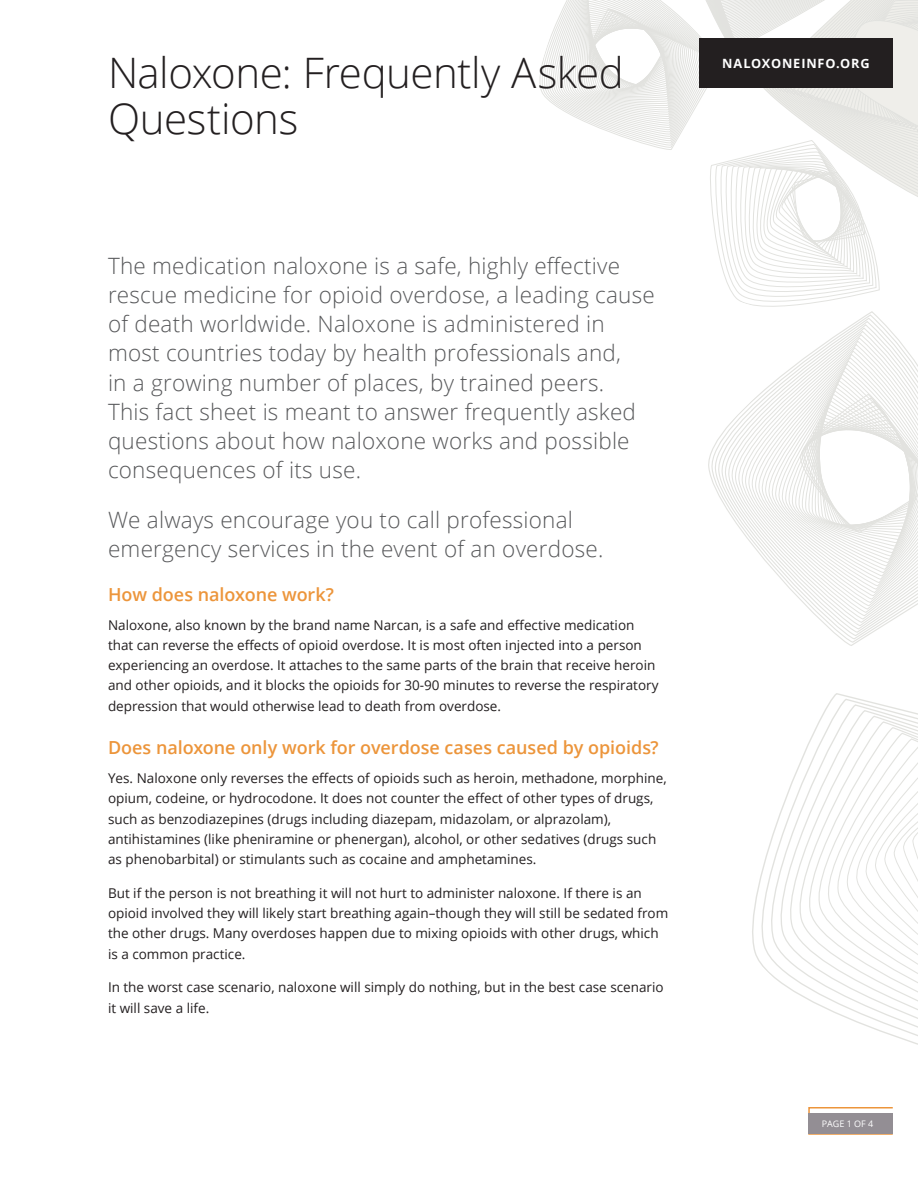
<style>
.page{position:relative;width:918px;height:1188px;background:#fff}
.page>*{position:absolute;margin:0;border:0;box-sizing:border-box;transform-origin:0 0}
.t1{font:300 42px/46.2px "Open Sans";letter-spacing:-.01em;color:#231f20}
.t2{font:300 22.5px/29.2px "Open Sans";letter-spacing:.01em;color:#58595b}
.t3{font:600 18px "Open Sans";color:#ec953b}
.t4{font:13.5px/20.2px "Open Sans";color:#231f20}
.t5{font:700 12.75px "Open Sans";letter-spacing:.065em;color:#fff}
.t6{font:9px "Open Sans";color:#fff}
</style>
<div class="page">
<svg style="left:539px;top:0;width:379px;height:1045px"></svg>
<div style="left:699px;top:38px;width:194px;height:49px;background:#231f20"></div>
<div style="left:808px;top:1107px;width:86px;height:28px;border:2px solid #ec953b"></div>
<div style="left:808px;top:1113px;width:85px;height:21px;background:#938e94"></div>
<h1 class="t1" style="left:108px;top:49px;width:517px">Naloxone: Frequently Asked<br>Questions</h1>
<p class="t2" style="left:108px;top:250px;width:548px">The medication naloxone is a safe, highly effective rescue medicine for opioid overdose, a leading cause of death worldwide. Naloxone is administered in most countries today by health professionals and,<br>in a growing number of places, by trained peers.<br>This fact sheet is meant to answer frequently asked questions about how naloxone works and possible consequences of its use.</p>
<h2 class="t2" style="left:108px;top:505px;width:497px">We always encourage you to call professional emergency services in the event of an overdose.</h2>
<h3 class="t3" style="left:108px;top:582px;width:228px">How does naloxone work?</h3>
<p class="t4" style="left:108px;top:614px;width:552px">Naloxone, also known by the brand name Narcan, is a safe and effective medication that can reverse the effects of opioid overdose. It is most often injected into a person experiencing an overdose. It attaches to the same parts of the brain that receive heroin and other opioids, and it blocks the opioids for 30-90 minutes to reverse the respiratory depression that would otherwise lead to death from overdose.</p>
<h3 class="t3" style="left:108px;top:735px;width:552px">Does naloxone only work for overdose cases caused by opioids?</h3>
<p class="t4" style="left:108px;top:768px;width:560px">Yes. Naloxone only reverses the effects of opioids such as heroin, methadone, morphine, opium, codeine, or hydrocodone. It does not counter the effect of other types of drugs, such as benzodiazepines (drugs including diazepam, midazolam, or alprazolam), antihistamines (like pheniramine or phenergan), alcohol, or other sedatives (drugs such as phenobarbital) or stimulants such as cocaine and amphetamines.</p>
<p class="t4" style="left:108px;top:883px;width:562px">But if the person is not breathing it will not hurt to administer naloxone. If there is an opioid involved they will likely start breathing again–though they will still be sedated from the other drugs. Many overdoses happen due to mixing opioids with other drugs, which is a common practice.</p>
<p class="t4" style="left:108px;top:977px;width:557px">In the worst case scenario, naloxone will simply do nothing, but in the best case scenario it will save a life.</p>
<p class="t5" style="left:722px;top:54px;width:149px">NALOXON EIN FO.ORG</p>
<p class="t6" style="left:822px;top:1118px;width:53px">Page 1 of 4</p>
</div>
